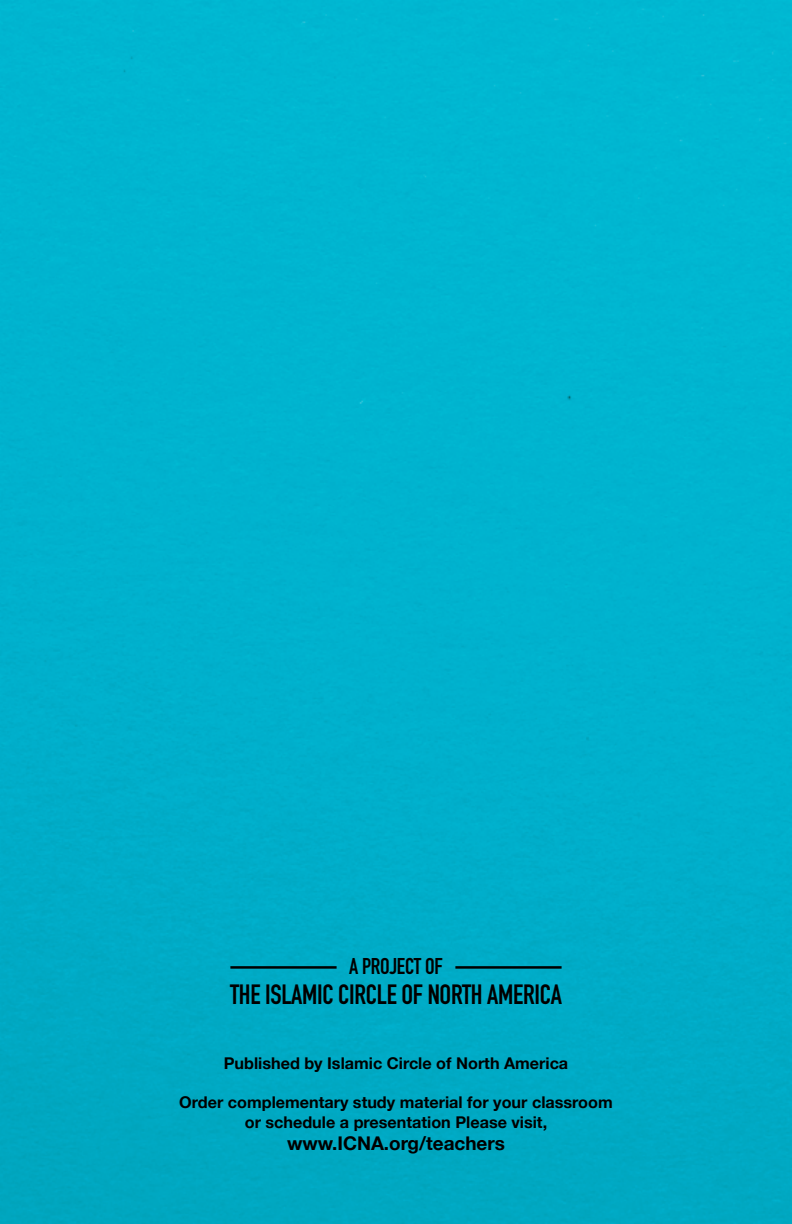
<style>
.page{position:relative;width:792px;height:1224px;background:#fff}
.page>*{position:absolute;margin:0;border:0;box-sizing:border-box;transform-origin:0 0}
.t1{font:700 27.6px "DIN Condensed";letter-spacing:-.01em;color:#000}
.t2{font:700 22.4px "DIN Condensed";letter-spacing:-.01em;color:#000}
.t3{font:700 18.8px "Helvetica Neue";color:#000}
.t4{font:700 16.2px/19.4px "Helvetica Neue";color:#000;text-align:center}
</style>
<div class="page">
<img style="left:0;top:0;width:792px;height:1224px">
<hr style="left:230px;top:966px;width:107px;height:3px;background:#000">
<hr style="left:455px;top:966px;width:107px;height:3px;background:#000">
<h2 class="t2" style="left:349px;top:951px;width:95px">A PROJECT OF</h2>
<h1 class="t1" style="left:230px;top:975px;width:333px">THE ISLAMIC CIRCLE OF NORTH AMERICA</h1>
<p class="t4" style="left:224px;top:1054px;width:346px">Published by Islamic Circle of North America</p>
<p class="t4" style="left:179px;top:1093px;width:435px">Order complementary study material for your classroom or schedule a presentation Please visit,</p>
<p class="t3" style="left:287px;top:1129px;width:219px">www.ICNA.org/teachers</p>
</div>
